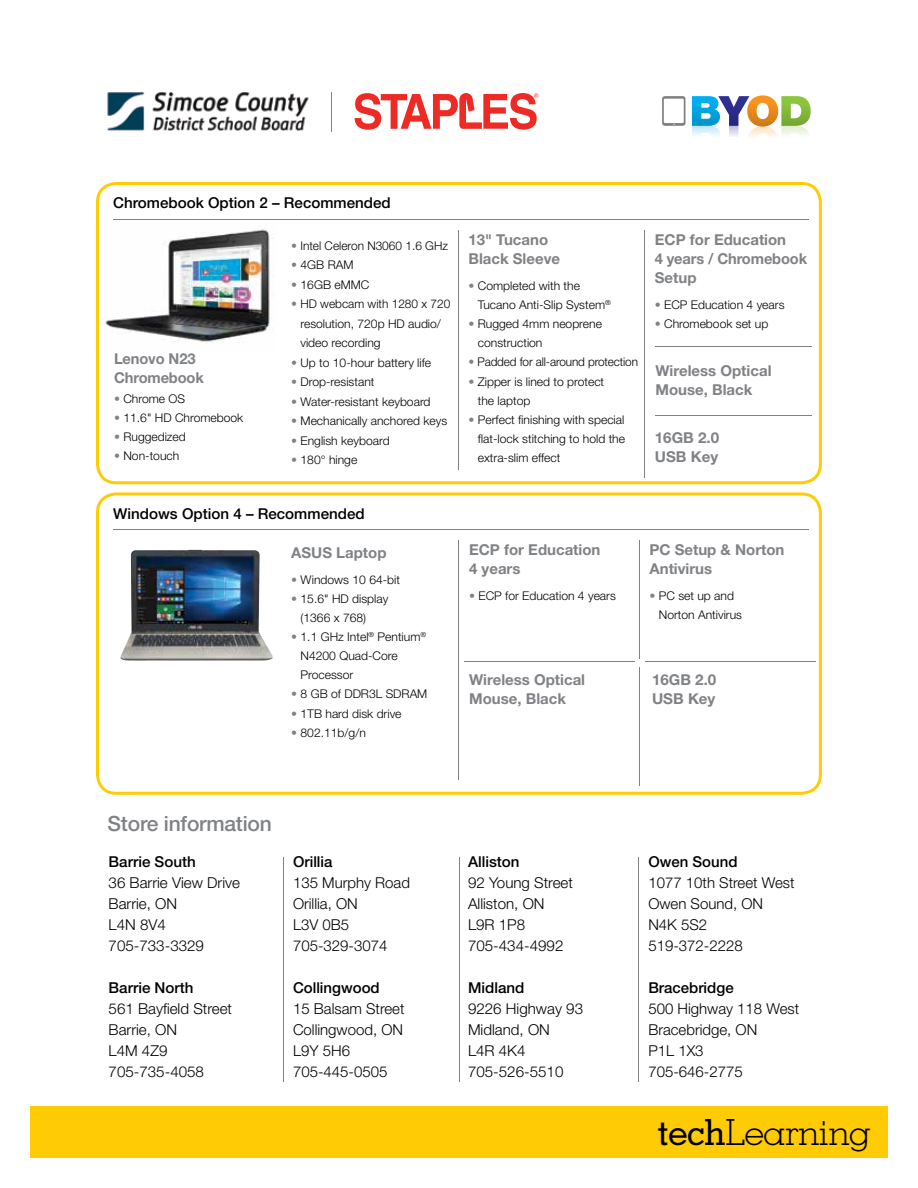
<style>
.page{position:relative;width:918px;height:1188px;background:#fff}
.page>*{position:absolute;margin:0;border:0;box-sizing:border-box;transform-origin:0 0}
.t1{font:300 36px "Memphis LT Pro";letter-spacing:-.025em;color:#000}
.t2{font:500 21px "Helvetica Neue";letter-spacing:-.01em;color:#808285}
.t3{font:300 15px/21px "Helvetica Neue";color:#000}
.t4{font:700 15px/19.2px "Helvetica Neue";color:#808285}
.t5{font:500 15px "Helvetica Neue";color:#000}
.t6{font:300 12px/19.2px "Helvetica Neue";color:#000}
.s1{color:#808285}
.s2{font-weight:500}
</style>
<div class="page">
<div style="left:30px;top:1106px;width:858px;height:52px;background:#ffcb05"></div>
<svg style="left:692px;top:95px;width:119px;height:42px"></svg>
<svg style="left:662px;top:96px;width:23px;height:30px"></svg>
<hr style="left:331px;top:92px;width:1px;height:39px;background:#808285">
<svg style="left:355px;top:93px;width:184px;height:37px"></svg>
<img style="left:107px;top:92px;width:202px;height:39px">
<svg style="left:96px;top:182px;width:726px;height:302px"></svg>
<svg style="left:96px;top:492px;width:726px;height:303px"></svg>
<hr style="left:113px;top:219px;width:696px;height:1px;background:#808285">
<hr style="left:113px;top:529px;width:696px;height:1px;background:#808285">
<hr style="left:459px;top:230px;width:1px;height:240px;background:#808285">
<hr style="left:459px;top:541px;width:1px;height:239px;background:#808285">
<hr style="left:284px;top:857px;width:1px;height:225px;background:#808285">
<hr style="left:459px;top:857px;width:1px;height:225px;background:#808285">
<hr style="left:639px;top:857px;width:1px;height:225px;background:#808285">
<hr style="left:644px;top:230px;width:1px;height:247px;background:#808285">
<hr style="left:639px;top:541px;width:1px;height:118px;background:#808285">
<hr style="left:639px;top:667px;width:1px;height:119px;background:#808285">
<hr style="left:656px;top:346px;width:156px;height:1px;background:#808285">
<hr style="left:656px;top:415px;width:156px;height:1px;background:#808285">
<img style="left:99px;top:223px;width:176px;height:127px">
<img style="left:96px;top:223px;width:3px;height:127px">
<img style="left:127px;top:550px;width:74px;height:93px">
<hr style="left:464px;top:662px;width:171px;height:1px;background:#808285">
<hr style="left:645px;top:662px;width:170px;height:1px;background:#808285">
<p class="t5" style="left:113px;top:194px;width:279px">Chromebook Option 2 – Recommended</p>
<p class="t4" style="left:114px;top:349px;width:91px">Lenovo N23<br>Chromebook</p>
<p class="t6" style="left:114px;top:388px;width:73px"><span class="s1">•</span> Chrome OS</p>
<p class="t6" style="left:114px;top:408px;width:131px"><span class="s1">•</span> 11.6" HD Chromebook</p>
<p class="t6" style="left:114px;top:427px;width:73px"><span class="s1">•</span> Ruggedized</p>
<p class="t6" style="left:114px;top:446px;width:67px"><span class="s1">•</span> Non-touch</p>
<p class="t6" style="left:291px;top:235px;width:158px"><span class="s1">•</span> Intel Celeron N3060 1.6 GHz</p>
<p class="t6" style="left:291px;top:255px;width:64px"><span class="s1">•</span> 4GB RAM</p>
<p class="t6" style="left:291px;top:274px;width:80px"><span class="s1">•</span> 16GB eMMC</p>
<p class="t6" style="left:300px;top:294px;width:151px;text-indent:-9px"><span class="s1">•</span> HD webcam with 1280 x 720 resolution, 720p HD audio/ video recording</p>
<p class="t6" style="left:291px;top:352px;width:142px"><span class="s1">•</span> Up to 10-hour battery life</p>
<p class="t6" style="left:291px;top:372px;width:85px"><span class="s1">•</span> Drop-resistant</p>
<p class="t6" style="left:291px;top:391px;width:141px"><span class="s1">•</span> Water-resistant keyboard</p>
<p class="t6" style="left:291px;top:411px;width:157px"><span class="s1">•</span> Mechanically anchored keys</p>
<p class="t6" style="left:291px;top:430px;width:100px"><span class="s1">•</span> English keyboard</p>
<p class="t6" style="left:291px;top:450px;width:68px"><span class="s1">•</span> 180° hinge</p>
<p class="t5" style="left:113px;top:505px;width:253px">Windows Option 4 – Recommended</p>
<p class="t4" style="left:291px;top:543px;width:97px">ASUS Laptop</p>
<p class="t6" style="left:291px;top:570px;width:110px"><span class="s1">•</span> Windows 10 64-bit</p>
<p class="t6" style="left:301px;top:589px;width:89px;text-indent:-9px"><span class="s1">•</span> 15.6" HD display (1366 x 768)</p>
<p class="t6" style="left:301px;top:627px;width:127px;text-indent:-9px"><span class="s1">•</span> 1.1 GHz Intel<sup>®</sup> Pentium<sup>®<br></sup>N4200 Quad-Core<br>Processor</p>
<p class="t6" style="left:291px;top:684px;width:138px"><span class="s1">•</span> 8 GB of DDR3L SDRAM</p>
<p class="t6" style="left:291px;top:703px;width:112px"><span class="s1">•</span> 1TB hard disk drive</p>
<p class="t6" style="left:291px;top:723px;width:76px"><span class="s1">•</span> 802.11b/g/n</p>
<p class="t4" style="left:468px;top:230px;width:93px">13" Tucano<br>Black Sleeve</p>
<p class="t6" style="left:478px;top:276px;width:134px;text-indent:-9px"><span class="s1">•</span> Completed with the<br>Tucano Anti-Slip System<sup>®</sup></p>
<p class="t6" style="left:478px;top:314px;width:126px;text-indent:-9px"><span class="s1">•</span> Rugged 4mm neoprene construction</p>
<p class="t6" style="left:468px;top:352px;width:171px"><span class="s1">•</span> Padded for all-around protection</p>
<p class="t6" style="left:478px;top:371px;width:128px;text-indent:-9px"><span class="s1">•</span> Zipper is lined to protect the laptop</p>
<p class="t6" style="left:478px;top:410px;width:149px;text-align:justify;text-indent:-9px"><span class="s1">•</span> Perfect finishing with special flat-lock stitching to hold the extra-slim effect</p>
<p class="t4" style="left:655px;top:229px;width:154px">ECP for Education<br>4 years / Chromebook<br>Setup</p>
<p class="t6" style="left:655px;top:295px;width:131px"><span class="s1">•</span> ECP Education 4 years</p>
<p class="t6" style="left:655px;top:314px;width:115px"><span class="s1">•</span> Chromebook set up</p>
<p class="t4" style="left:656px;top:360px;width:118px">Wireless Optical<br>Mouse, Black</p>
<p class="t4" style="left:655px;top:428px;width:66px">16GB 2.0<br>USB Key</p>
<p class="t4" style="left:469px;top:540px;width:133px">ECP for Education<br>4 years</p>
<p class="t6" style="left:469px;top:586px;width:148px"><span class="s1">•</span> ECP for Education 4 years</p>
<p class="t4" style="left:469px;top:669px;width:118px">Wireless Optical<br>Mouse, Black</p>
<p class="t4" style="left:650px;top:540px;width:137px">PC Setup &amp; Norton<br>Antivirus</p>
<p class="t6" style="left:659px;top:586px;width:85px;text-indent:-9px"><span class="s1">•</span> PC set up and<br>Norton Antivirus</p>
<p class="t4" style="left:652px;top:669px;width:66px">16GB 2.0<br>USB Key</p>
<h2 class="t2" style="left:108px;top:811px;width:166px">Store information</h2>
<p class="t5" style="left:109px;top:853px;width:89px">Barrie South</p>
<p class="t3" style="left:109px;top:872px;width:133px">36 Barrie View Drive<br>Barrie, ON<br>L4N 8V4<br>705-733-3329</p>
<p class="t5" style="left:109px;top:979px;width:87px">Barrie North</p>
<p class="t3" style="left:109px;top:998px;width:125px">561 Bayfield Street<br>Barrie, ON<br>L4M 4Z9<br>705-735-4058</p>
<p class="t5" style="left:293px;top:853px;width:41px">Orillia</p>
<p class="t3" style="left:293px;top:872px;width:118px">135 Murphy Road<br>Orillia, ON<br>L3V 0B5<br>705-329-3074</p>
<p class="t5" style="left:293px;top:979px;width:88px">Collingwood</p>
<p class="t3" style="left:293px;top:998px;width:113px">15 Balsam Street<br>Collingwood, ON<br>L9Y 5H6<br>705-445-0505</p>
<p class="t5" style="left:468px;top:853px;width:53px">Alliston</p>
<p class="t3" style="left:468px;top:872px;width:106px">92 Young Street<br>Alliston, ON<br>L9R 1P8<br>705-434-4992</p>
<p class="t5" style="left:468px;top:979px;width:58px">Midland</p>
<p class="t3" style="left:468px;top:998px;width:117px">9226 Highway 93<br>Midland, ON<br>L4R 4K4<br>705-526-5510</p>
<p class="t5" style="left:648px;top:853px;width:91px">Owen Sound</p>
<p class="t3" style="left:648px;top:872px;width:148px">1077 10th Street West<br>Owen Sound, ON<br>N4K 5S2<br>519-372-2228</p>
<p class="t5" style="left:648px;top:979px;width:87px">Bracebridge</p>
<p class="t3" style="left:648px;top:998px;width:152px">500 Highway 118 West<br>Bracebridge, ON<br>P1L 1X3<br>705-646-2775</p>
<h1 class="t1" style="left:657px;top:1110px;width:216px"><span class="s2">tech</span>Learning</h1>
</div>
